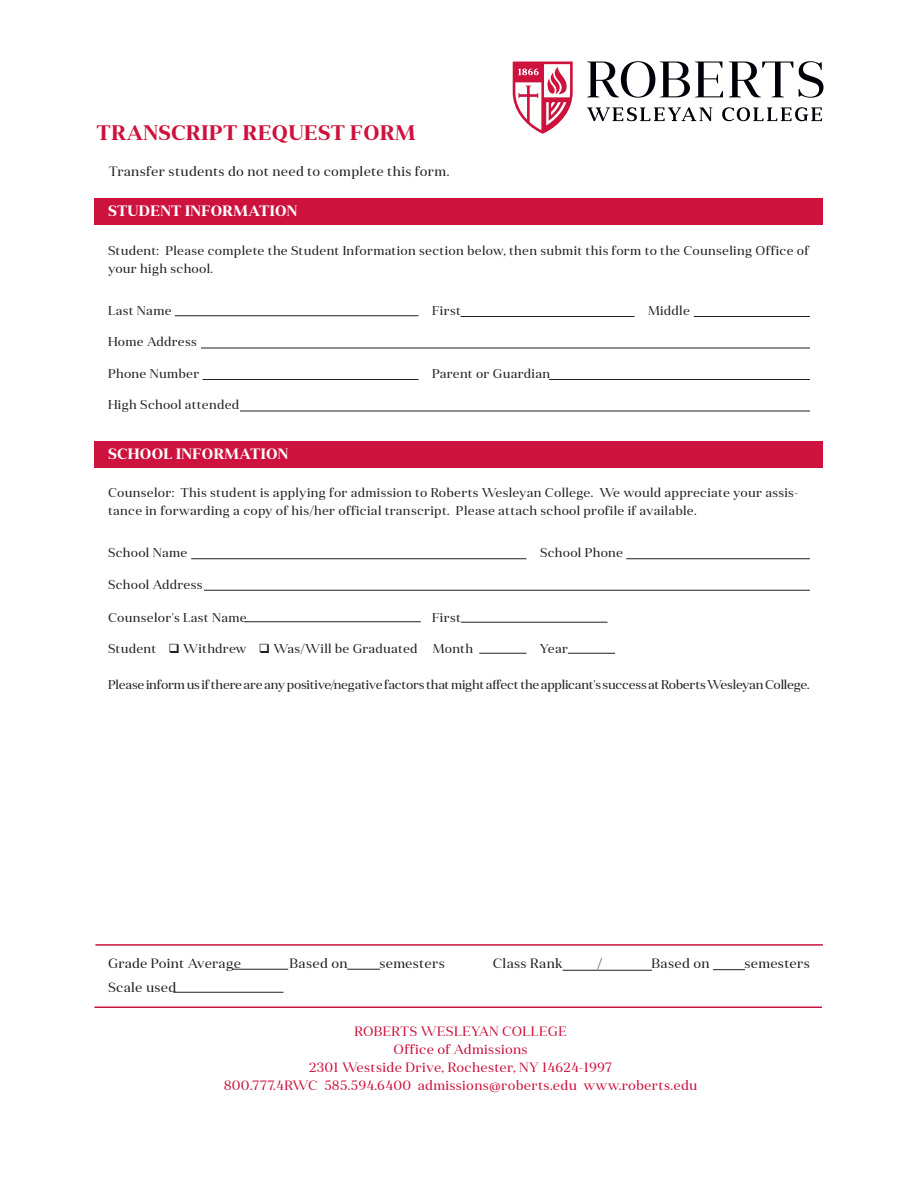
<style>
.page{position:relative;width:918px;height:1188px;background:#fff}
.page>*{position:absolute;margin:0;border:0;box-sizing:border-box;transform-origin:0 0}
.t1{font:700 21px "Anglecia Pro Title";letter-spacing:.02em;color:#cd123d}
.t2{font:700 15px "Anglecia Pro Title";letter-spacing:.02em;color:#fff}
.Body_Text{font:13.5px "Anglecia Pro Title";letter-spacing:.02em;color:#cd123d}
.t3{font:13.5px "Anglecia Pro Title";letter-spacing:.02em;color:#231f20}
.t4{font:13.5px "Anglecia Pro Title";color:#231f20}
.Body_Text-2{font:12.75px/18px "Anglecia Pro Title";letter-spacing:.02em;color:#231f20}
.Body_Text-3{font:12.75px "Anglecia Pro Title";letter-spacing:-.02em;color:#231f20}
</style>
<div class="page">
<div style="left:94px;top:441px;width:730px;height:27px;background:#cd123d"></div>
<div style="left:94px;top:198px;width:729px;height:27px;background:#cd123d"></div>
<hr style="left:94px;top:1006px;width:728px;height:2px;background:#cd123d">
<hr style="left:175px;top:315px;width:243px;height:1px;background:#231f20">
<hr style="left:202px;top:379px;width:216px;height:1px;background:#231f20">
<hr style="left:201px;top:348px;width:609px;height:1px;background:#231f20">
<hr style="left:460px;top:316px;width:174px;height:1px;background:#231f20">
<hr style="left:694px;top:316px;width:116px;height:1px;background:#231f20">
<hr style="left:549px;top:379px;width:261px;height:1px;background:#231f20">
<hr style="left:240px;top:411px;width:570px;height:1px;background:#231f20">
<hr style="left:191px;top:558px;width:335px;height:1px;background:#231f20">
<hr style="left:626px;top:558px;width:184px;height:1px;background:#231f20">
<hr style="left:204px;top:590px;width:606px;height:1px;background:#231f20">
<hr style="left:479px;top:653px;width:47px;height:1px;background:#231f20">
<hr style="left:568px;top:653px;width:47px;height:1px;background:#231f20">
<hr style="left:563px;top:970px;width:89px;height:1px;background:#231f20">
<hr style="left:232px;top:969px;width:56px;height:1px;background:#231f20">
<hr style="left:347px;top:969px;width:33px;height:1px;background:#231f20">
<hr style="left:713px;top:969px;width:32px;height:1px;background:#231f20">
<hr style="left:95px;top:944px;width:728px;height:2px;background:#cd123d">
<hr style="left:244px;top:621px;width:177px;height:1px;background:#231f20">
<hr style="left:461px;top:622px;width:147px;height:1px;background:#231f20">
<hr style="left:173px;top:992px;width:111px;height:1px;background:#231f20">
<svg style="left:587px;top:107px;width:125px;height:14px"></svg>
<svg style="left:722px;top:107px;width:100px;height:14px"></svg>
<svg style="left:729px;top:62px;width:64px;height:35px"></svg>
<svg style="left:799px;top:61px;width:25px;height:37px"></svg>
<svg style="left:587px;top:61px;width:136px;height:37px"></svg>
<svg style="left:513px;top:62px;width:60px;height:72px"></svg>
<p class="t1" style="left:97px;top:118px;width:320px">TRANSCRIPT REQUEST FORM</p>
<p class="t3" style="left:109px;top:163px;width:342px">Transfer students do not need to complete this form.</p>
<p class="t2" style="left:108px;top:200px;width:191px">STUDENT INFORMATION</p>
<p class="Body_Text-2" style="left:108px;top:241px;width:703px">Student: Please complete the Student Information section below, then submit this form to the Counseling Office of your high school.</p>
<p class="Body_Text-2" style="left:108px;top:301px;width:65px">Last Name</p>
<p class="Body_Text-2" style="left:432px;top:301px;width:30px">First</p>
<p class="Body_Text-2" style="left:648px;top:301px;width:44px">Middle</p>
<p class="Body_Text-2" style="left:108px;top:333px;width:90px">Home Address</p>
<p class="Body_Text-2" style="left:108px;top:364px;width:93px">Phone Number</p>
<p class="Body_Text-2" style="left:432px;top:364px;width:120px">Parent or Guardian</p>
<p class="Body_Text-2" style="left:108px;top:396px;width:133px">High School attended</p>
<p class="t2" style="left:108px;top:444px;width:182px">SCHOOL INFORMATION</p>
<p class="Body_Text-2" style="left:108px;top:483px;width:692px">Counselor: This student is applying for admission to Roberts Wesleyan College. We would appreciate your assis&shy;tance in forwarding a copy of his/her official transcript. Please attach school profile if available.</p>
<p class="Body_Text-2" style="left:108px;top:543px;width:81px">School Name</p>
<p class="Body_Text-2" style="left:540px;top:543px;width:85px">School Phone</p>
<p class="Body_Text-2" style="left:108px;top:575px;width:96px">School Address</p>
<p class="Body_Text-2" style="left:108px;top:608px;width:140px">Counselor's Last Name</p>
<p class="Body_Text-2" style="left:432px;top:608px;width:30px">First</p>
<p class="Body_Text-2" style="left:108px;top:639px;width:50px">Student</p>
<p class="Body_Text-2" style="left:183px;top:639px;width:65px">Withdrew</p>
<p class="Body_Text-2" style="left:273px;top:639px;width:201px">Was/Will be Graduated Month</p>
<p class="Body_Text-2" style="left:540px;top:639px;width:30px">Year</p>
<p class="Body_Text-3" style="left:108px;top:676px;width:703px">Please inform us if there are any positive/negative factors that might affect the applicant's success at Roberts Wesleyan College.</p>
<p class="t4" style="left:108px;top:955px;width:135px">Grade Point Average</p>
<p class="t3" style="left:289px;top:955px;width:60px">Based on</p>
<p class="t3" style="left:379px;top:955px;width:67px">semesters</p>
<p class="t3" style="left:493px;top:955px;width:72px">Class Rank</p>
<p class="t3" style="left:598px;top:955px;width:6px">/</p>
<p class="t3" style="left:651px;top:955px;width:60px">Based on</p>
<p class="t3" style="left:744px;top:955px;width:67px">semesters</p>
<p class="t3" style="left:108px;top:979px;width:70px">Scale used</p>
<p class="Body_Text" style="left:355px;top:1023px;width:214px">ROBERTS WESLEYAN COLLEGE</p>
<p class="Body_Text" style="left:394px;top:1041px;width:136px">Office of Admissions</p>
<p class="Body_Text" style="left:309px;top:1059px;width:305px">2301 Westside Drive, Rochester, NY 14624-1997</p>
<p class="Body_Text" style="left:224px;top:1077px;width:475px">800.777.4RWC 585.594.6400 admissions@roberts.edu www.roberts.edu</p>
</div>
